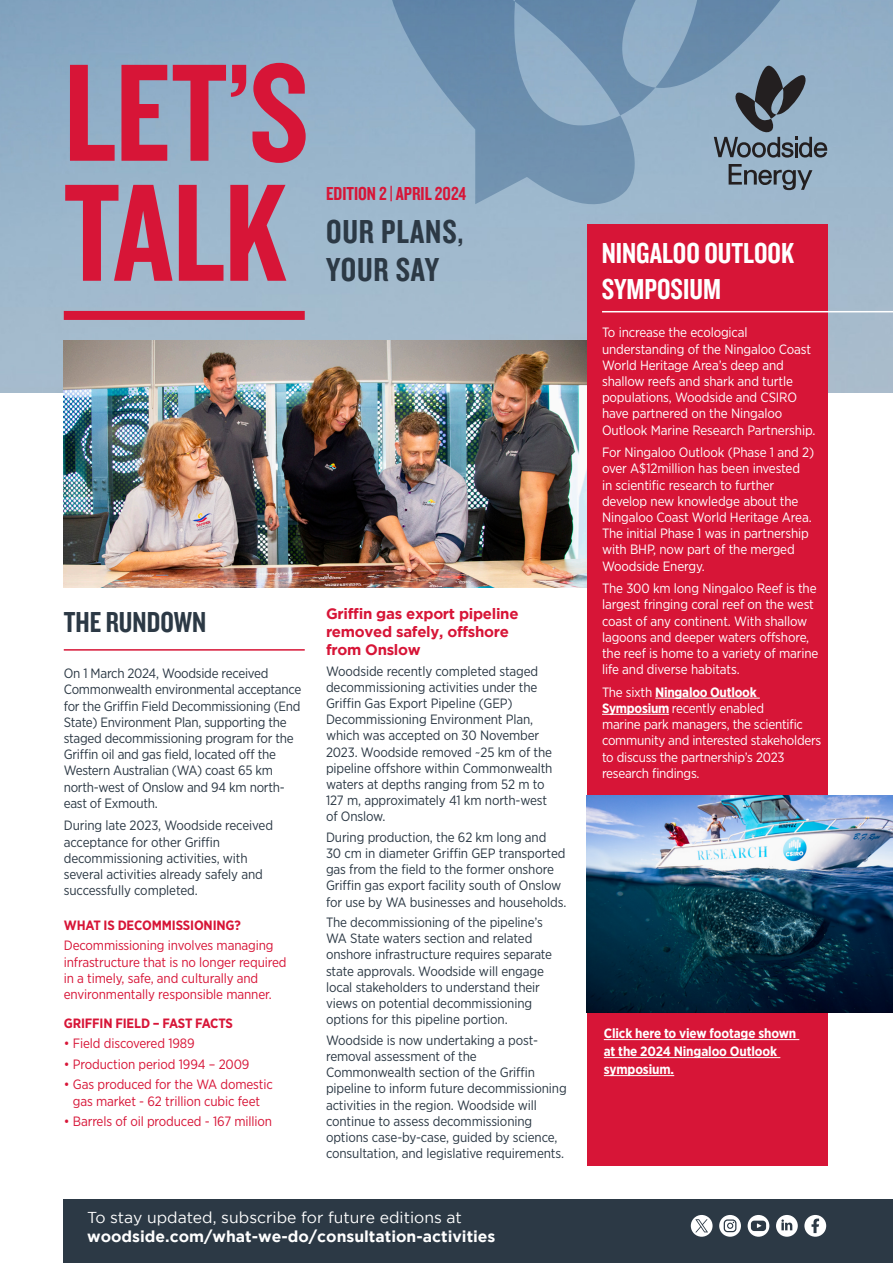
<style>
.page{position:relative;width:893px;height:1263px;background:#fff}
.page>*{position:absolute;margin:0;border:0;box-sizing:border-box;transform-origin:0 0}
.t1{font:144px/120px "Knockout 49 Liteweight";letter-spacing:-.005em;color:#d71537}
.t2{font:34.5px/37.5px "Knockout 49 Liteweight";letter-spacing:.025em;color:#2c3945}
.t3{font:30px/36px "Knockout 49 Liteweight";color:#fff}
.t4{font:30px "Knockout 49 Liteweight";color:#2c3945}
.t5{font:19.5px "Knockout 49 Liteweight";color:#d71537}
.t6{font:700 15.75px/18.9px "Gotham";color:#fff}
.Body_text{font:700 15px/18px "Gotham";letter-spacing:-.02em;color:#d71537}
.Body_text-2{font:13.5px/16.2px "Gotham Narrow";letter-spacing:-.01em;color:#2c3945}
.Body_text-3{font:13.5px/16.2px "Gotham Narrow";letter-spacing:-.01em;color:#fff}
.Body_text-4{font:13.5px/16.2px "Gotham Narrow";letter-spacing:-.01em;color:#d71537}
.Body_text-5{font:700 13.5px/18px "Gotham Narrow";letter-spacing:-.01em;color:#fff}
.Body_text-6{font:700 13.5px "Gotham Narrow";letter-spacing:-.01em;color:#d71537}
.s1{font-weight:400}
.s2{font-weight:700}
</style>
<div class="page">
<div style="left:64px;top:1199px;width:829px;height:64px;background:#2c3945"></div>
<img style="left:64px;top:340px;width:523px;height:248px">
<svg style="left:782px;top:66px;width:45px;height:92px;background:#7e93a5"></svg>
<svg style="left:782px;top:164px;width:30px;height:26px"></svg>
<div style="left:64px;top:311px;width:241px;height:9px;background:#d71537"></div>
<img style="left:392px;top:0;width:390px;height:206px">
<div style="left:587px;top:224px;width:241px;height:941px;background:#d71537"></div>
<hr style="left:602px;top:311px;width:291px;height:1px;background:#fff">
<img style="left:587px;top:796px;width:306px;height:216px">
<hr style="left:604px;top:1039px;width:195px;height:1px;background:#fff">
<hr style="left:604px;top:1057px;width:176px;height:1px;background:#fff">
<hr style="left:604px;top:1075px;width:70px;height:1px;background:#fff">
<hr style="left:64px;top:649px;width:241px;height:2px;background:#d71537">
<hr style="left:655px;top:698px;width:105px;height:1px;background:#fff">
<hr style="left:602px;top:714px;width:67px;height:1px;background:#fff">
<svg style="left:776px;top:1215px;width:22px;height:22px"></svg>
<svg style="left:804px;top:1215px;width:22px;height:22px"></svg>
<div style="left:748px;top:1215px;width:21px;height:22px;background:#fff;border-radius:50%"></div>
<svg style="left:751px;top:1220px;width:15px;height:11px"></svg>
<svg style="left:719px;top:1215px;width:22px;height:22px"></svg>
<svg style="left:724px;top:1219px;width:12px;height:13px"></svg>
<svg style="left:691px;top:1215px;width:22px;height:22px"></svg>
<svg style="left:695px;top:1219px;width:13px;height:13px"></svg>
<p class="t1" style="left:64px;top:48px;width:247px">LET’S<br>TALK</p>
<p class="t5" style="left:326px;top:181px;width:142px">EDITION 2 | APRIL 2024</p>
<p class="t2" style="left:326px;top:212px;width:139px">OUR PLANS,<br>YOUR SAY</p>
<p class="t4" style="left:64px;top:603px;width:144px">THE RUNDOWN</p>
<p class="Body_text-2" style="left:64px;top:665px;width:239px">On 1 March 2024, Woodside received Commonwealth environmental acceptance for the Griffin Field Decommissioning (End State) Environment Plan, supporting the staged decommissioning program for the Griffin oil and gas field, located off the Western Australian (WA) coast 65 km north-west of Onslow and 94 km north&shy;east of Exmouth.</p>
<p class="Body_text-2" style="left:64px;top:817px;width:211px">During late 2023, Woodside received acceptance for other Griffin decommissioning activities, with several activities already safely and successfully completed.</p>
<p class="Body_text-6" style="left:64px;top:916px;width:179px">WHAT IS DECOMMISSIONING?</p>
<p class="Body_text-4" style="left:64px;top:937px;width:224px">Decommissioning involves managing infrastructure that is no longer required in a timely, safe, and culturally and environmentally responsible manner.</p>
<p class="Body_text-6" style="left:64px;top:1014px;width:171px">GRIFFIN FIELD – FAST FACTS</p>
<p class="Body_text-4" style="left:64px;top:1035px;width:132px">• Field discovered 1989</p>
<p class="Body_text-4" style="left:64px;top:1056px;width:187px">• Production period 1994 – 2009</p>
<p class="Body_text-4" style="left:64px;top:1076px;width:211px;text-align:center">• Gas produced for the WA domestic gas market - 62 trillion cubic feet</p>
<p class="Body_text-4" style="left:64px;top:1113px;width:210px">• Barrels of oil produced - 167 million</p>
<p class="Body_text" style="left:326px;top:604px;width:194px">Griffin gas export pipeline removed safely, offshore from Onslow</p>
<p class="Body_text-2" style="left:326px;top:662px;width:228px">Woodside recently completed staged decommissioning activities under the Griffin Gas Export Pipeline (GEP)<br>Decommissioning Environment Plan, which was accepted on 30 November 2023. Woodside removed ~25 km of the pipeline offshore within Commonwealth waters at depths ranging from 52 m to 127 m, approximately 41 km north-west of Onslow.</p>
<p class="Body_text-2" style="left:326px;top:829px;width:242px">During production, the 62 km long and<br>30 cm in diameter Griffin GEP transported gas from the field to the former onshore Griffin gas export facility south of Onslow for use by WA businesses and households.</p>
<p class="Body_text-2" style="left:326px;top:914px;width:228px">The decommissioning of the pipeline’s WA State waters section and related onshore infrastructure requires separate state approvals. Woodside will engage local stakeholders to understand their views on potential decommissioning options for this pipeline portion.</p>
<p class="Body_text-2" style="left:326px;top:1031px;width:242px">Woodside is now undertaking a post&shy;removal assessment of the Commonwealth section of the Griffin pipeline to inform future decommissioning activities in the region. Woodside will continue to assess decommissioning options case-by-case, guided by science, consultation, and legislative requirements.</p>
<p class="t6" style="left:87px;top:1207px;width:410px"><span class="s1">To stay updated, subscribe for future editions at </span>woodside.com/what-we-do/consultation-activities</p>
<p class="t3" style="left:602px;top:234px;width:194px">NINGALOO OUTLOOK<br>SYMPOSIUM</p>
<p class="Body_text-3" style="left:602px;top:324px;width:215px">To increase the ecological understanding of the Ningaloo Coast World Heritage Area’s deep and shallow reefs and shark and turtle populations, Woodside and CSIRO have partnered on the Ningaloo Outlook Marine Research Partnership.</p>
<p class="Body_text-3" style="left:602px;top:444px;width:214px">For Ningaloo Outlook (Phase 1 and 2) over A$12million has been invested<br>in scientific research to further develop new knowledge about the<br>Ningaloo Coast World Heritage Area.<br>The initial Phase 1 was in partnership with BHP, now part of the merged<br>Woodside Energy.</p>
<p class="Body_text-3" style="left:602px;top:580px;width:218px">The 300 km long Ningaloo Reef is the largest fringing coral reef on the west coast of any continent. With shallow lagoons and deeper waters offshore, the reef is home to a variety of marine life and diverse habitats.</p>
<p class="Body_text-3" style="left:602px;top:684px;width:221px">The sixth <span class="s2">Ningaloo Outlook<br>Symposium</span> recently enabled<br>marine park managers, the scientific community and interested stakeholders to discuss the partnership’s 2023 research findings.</p>
<p class="Body_text-5" style="left:604px;top:1024px;width:194px">Click here to view footage shown at the 2024 Ningaloo Outlook symposium.</p>
</div>
